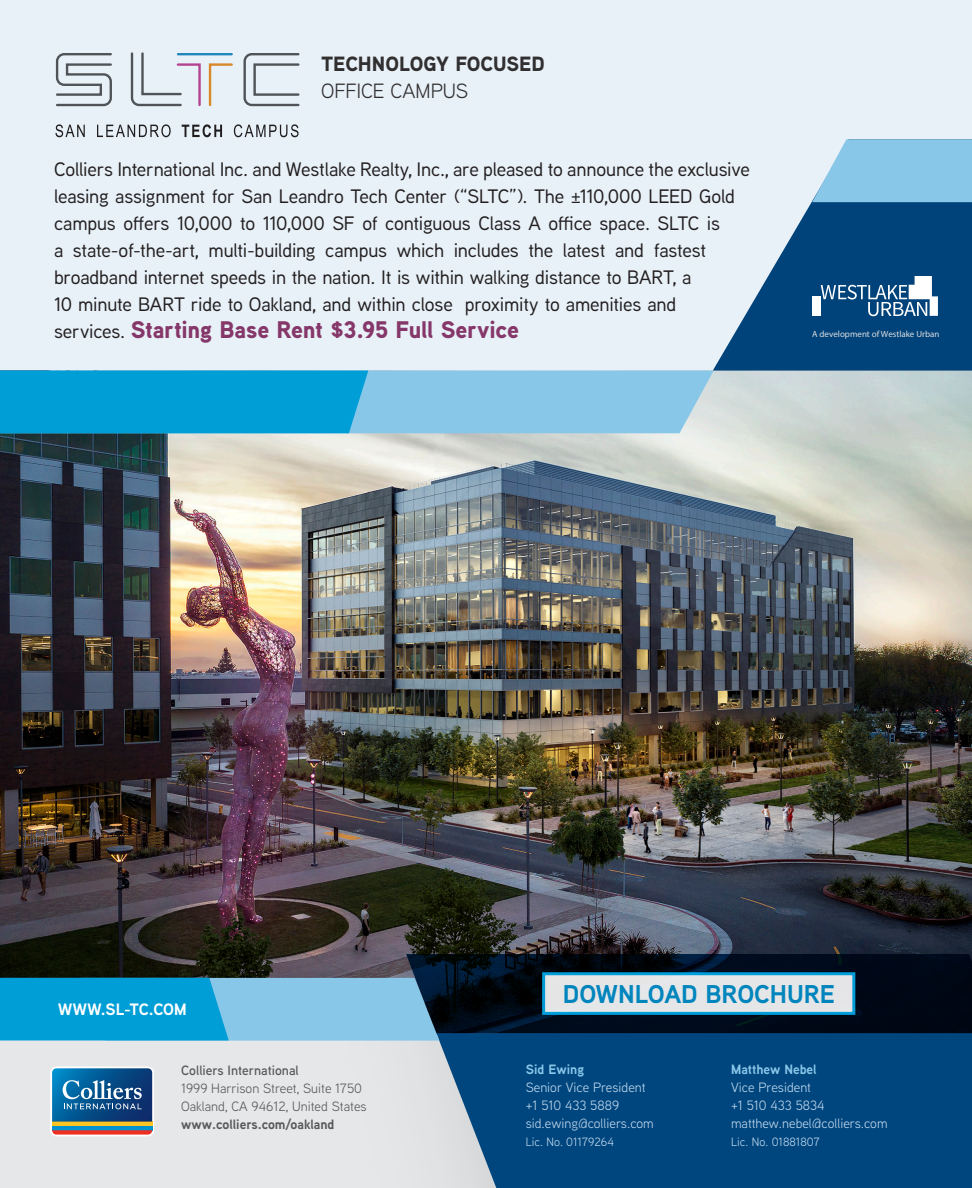
<style>
.page{position:relative;width:972px;height:1188px;background:#fff}
.page>*{position:absolute;margin:0;border:0;box-sizing:border-box;transform-origin:0 0}
.t1{font:700 25.65px "Aaux Next";color:#0093d0}
.t2{font:900 24px "Aaux Next";letter-spacing:-.01em;color:#863769}
.t3{font:900 20.7px/27px "Aaux Next";letter-spacing:-.005em;color:#312f30}
.t4{font:500 19.5px/27px "Aaux Next";letter-spacing:-.01em;color:#231f20}
.t5{font:700 16.5px "Aaux Next";letter-spacing:.005em;color:#fff}
.Contact_Info{font:13.5px "Aaux Next";color:#c1d8ee}
.Colliers_Address{font:13.5px/18px "Aaux Next";color:#57585a}
.Colliers_Address-2{font:700 13.5px "Aaux Next";color:#57585a}
.Colliers_Internation{font:600 13.5px "Aaux Next";color:#57585a}
.FirstName_LastName{font:700 13.5px "Aaux Next";color:#89c7e9}
.Contact_Info-2{font:12px "Aaux Next";color:#c1d8ee}
.t6{font:condensed 9px "Helvetica Neue";color:#dcdddf}
.s1{font-weight:400}
.s2{font-weight:500;font-size:19.5px;color:#231f20}
</style>
<div class="page">
<div style="left:0;top:1041px;width:436px;height:147px;background:#e6e7e9"></div>
<div style="left:0;top:0;width:972px;height:371px;background:#e8f1f8"></div>
<img style="left:0;top:371px;width:972px;height:583px">
<div style="left:436px;top:1041px;width:536px;height:147px;background:#00467e"></div>
<svg style="left:50px;top:1066px;width:104px;height:70px"></svg>
<svg style="left:713px;top:139px;width:259px;height:232px;fill:#00427a"></svg>
<svg style="left:812px;top:139px;width:160px;height:63px"></svg>
<svg style="left:0;top:954px;width:972px;height:87px"></svg>
<svg style="left:0;top:371px;width:714px;height:62px"></svg>
<svg style="left:242px;top:52px;width:59px;height:55px"></svg>
<div style="left:253px;top:63px;width:47px;height:33px;border:2px solid #58595b"></div>
<svg style="left:208px;top:62px;width:26px;height:45px"></svg>
<hr style="left:178px;top:53px;width:54px;height:2px;background:#2691c1">
<svg style="left:130px;top:51px;width:72px;height:56px"></svg>
<svg style="left:55px;top:52px;width:58px;height:55px"></svg>
<svg style="left:55px;top:124px;width:30px;height:13px"></svg>
<svg style="left:97px;top:124px;width:74px;height:13px"></svg>
<svg style="left:182px;top:124px;width:40px;height:13px"></svg>
<svg style="left:234px;top:124px;width:65px;height:13px"></svg>
<div style="left:812px;top:296px;width:9px;height:20px;background:#fff"></div>
<svg style="left:821px;top:277px;width:117px;height:39px"></svg>
<div style="left:544px;top:974px;width:310px;height:39px;background:#e5e6e7"></div>
<div style="left:542px;top:972px;width:313px;height:43px;border:3px solid #00aeef"></div>
<h2 class="t3" style="left:321px;top:50px;width:225px">TECHNOLOGY FOCUSED<br><span class="s1">OFFICE CAMPUS</span></h2>
<h1 class="t4" style="left:54px;top:155px;width:698px">Colliers International Inc. and Westlake Realty, Inc., are pleased to announce the exclusive leasing assignment for San Leandro Tech Center (“SLTC”). The ±110,000 LEED Gold campus offers 10,000 to 110,000 SF of contiguous Class A office space. SLTC is<br>a state-of-the-art, multi-building campus which includes the latest and fastest broadband internet speeds in the nation. It is within walking distance to BART, a<br>10 minute BART ride to Oakland, and within close proximity to amenities and</h1>
<h1 class="t2" style="left:54px;top:312px;width:467px"><span class="s2">services.</span> Starting Base Rent $3.95 Full Service</h1>
<p class="t6" style="left:812px;top:328px;width:129px">A development of Westlake Urban</p>
<h2 class="t5" style="left:58px;top:998px;width:130px">WWW.SL-TC.COM</h2>
<p class="Colliers_Internation" style="left:181px;top:1061px;width:119px">Colliers International</p>
<p class="Colliers_Address" style="left:181px;top:1079px;width:187px">1999 Harrison Street, Suite 1750<br>Oakland, CA 94612, United States</p>
<p class="Colliers_Address-2" style="left:181px;top:1115px;width:155px">www.colliers.com/oakland</p>
<h1 class="t1" style="left:563px;top:975px;width:274px">DOWNLOAD BROCHURE</h1>
<p class="FirstName_LastName" style="left:526px;top:1060px;width:60px">Sid Ewing</p>
<p class="Contact_Info" style="left:526px;top:1078px;width:121px">Senior Vice President</p>
<p class="Contact_Info" style="left:526px;top:1096px;width:95px">+1 510 433 5889</p>
<p class="Contact_Info" style="left:526px;top:1114px;width:129px">sid.ewing@colliers.com</p>
<p class="Contact_Info-2" style="left:526px;top:1134px;width:90px">Lic. No. 01179264</p>
<p class="FirstName_LastName" style="left:731px;top:1060px;width:87px">Matthew Nebel</p>
<p class="Contact_Info" style="left:731px;top:1078px;width:82px">Vice President</p>
<p class="Contact_Info" style="left:731px;top:1096px;width:95px">+1 510 433 5834</p>
<p class="Contact_Info" style="left:731px;top:1114px;width:158px">matthew.nebel@colliers.com</p>
<p class="Contact_Info-2" style="left:731px;top:1134px;width:90px">Lic. No. 01881807</p>
</div>
